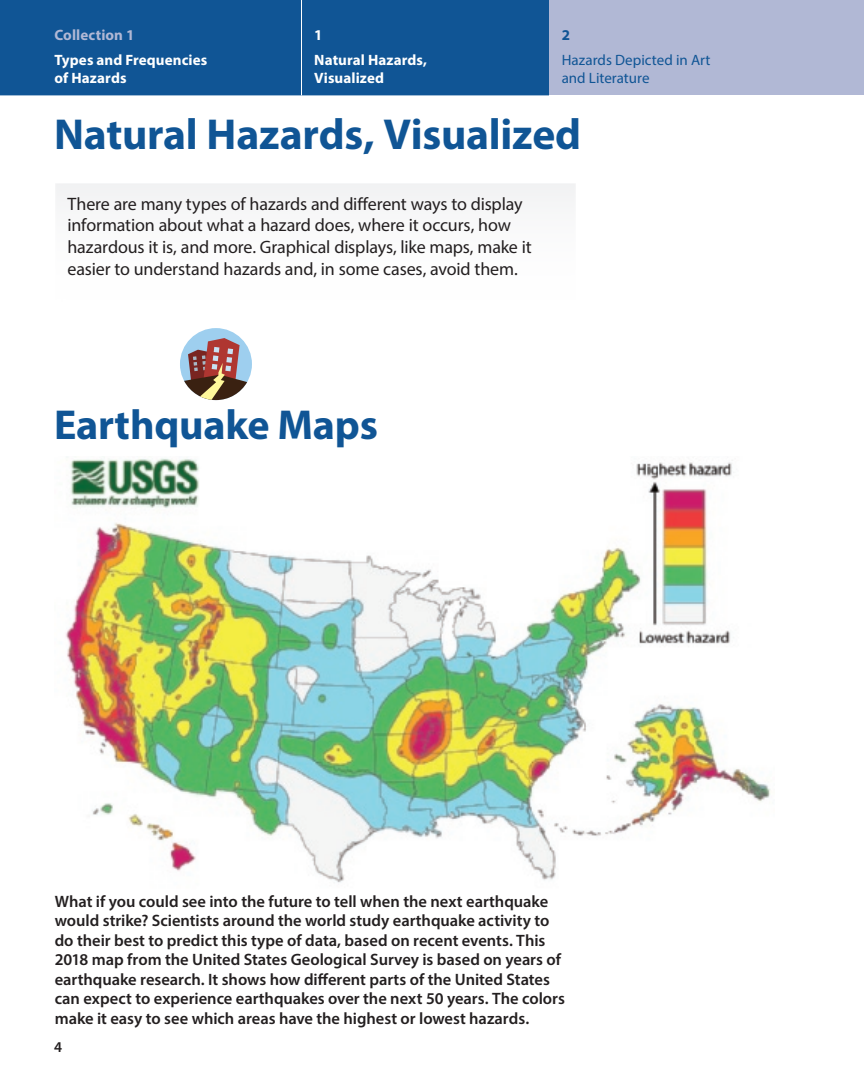
<style>
.page{position:relative;width:864px;height:1080px;background:#fff}
.page>*{position:absolute;margin:0;border:0;box-sizing:border-box;transform-origin:0 0}
.CK_A-Head{font:700 43.5px "Myriad Pro";letter-spacing:-.005em;color:#105595}
.CK_Box_Head{font:700 42px "Myriad Pro";letter-spacing:-.005em;color:#105595}
.CK_Feature_Box_Text{font:18px/21.6px "Myriad Pro";letter-spacing:-.01em;color:#231f20}
.CK_Caption{font:600 16.5px/19.5px "Myriad Pro";color:#231f20}
.CK_Feature_Box_Text-2{font:700 15px/18px "Myriad Pro";letter-spacing:.01em;color:#fff}
.CK_Feature_Box_Text-3{font:15px/18px "Myriad Pro";color:#105595}
.CK_Feature_Box_Text-4{font:700 15px "Myriad Pro";letter-spacing:.005em;color:#b1b8d5}
.CK_Feature_Box_Text-5{font:700 15px "Myriad Pro";color:#105595}
.t1{font:600 15px "Myriad Pro";color:#231f20}
</style>
<div class="page">
<img style="left:65px;top:458px;width:705px;height:425px">
<div style="left:55px;top:184px;width:521px;height:127px;background:#fbfbfb"></div>
<div style="left:0;top:0;width:549px;height:95px;background:#105595"></div>
<div style="left:549px;top:0;width:315px;height:95px;background:#b1b8d5"></div>
<hr style="left:301px;top:0;width:1px;height:95px;background:#fff">
<div style="left:180px;top:328px;width:72px;height:72px;background:#9ecfef;border-radius:50%"></div>
<svg style="left:184px;top:338px;width:63px;height:62px"></svg>
<p class="CK_Feature_Box_Text-4" style="left:55px;top:25px;width:81px">Collection 1</p>
<p class="CK_Feature_Box_Text-2" style="left:55px;top:50px;width:154px">Types and Frequencies of Hazards</p>
<p class="CK_Feature_Box_Text-2" style="left:314px;top:26px;width:10px">1</p>
<p class="CK_Feature_Box_Text-2" style="left:314px;top:50px;width:114px">Natural Hazards,<br>Visualized</p>
<p class="CK_Feature_Box_Text-5" style="left:562px;top:25px;width:10px">2</p>
<p class="CK_Feature_Box_Text-3" style="left:562px;top:50px;width:150px">Hazards Depicted in Art and Literature</p>
<p class="CK_A-Head" style="left:54px;top:106px;width:529px">Natural Hazards, Visualized</p>
<p class="CK_Feature_Box_Text" style="left:68px;top:193px;width:466px">There are many types of hazards and different ways to display information about what a hazard does, where it occurs, how hazardous it is, and more. Graphical displays, like maps, make it easier to understand hazards and, in some cases, avoid them.</p>
<p class="CK_Box_Head" style="left:54px;top:397px;width:325px">Earthquake Maps</p>
<p class="CK_Caption" style="left:55px;top:891px;width:512px">What if you could see into the future to tell when the next earthquake would strike? Scientists around the world study earthquake activity to do their best to predict this type of data, based on recent events. This 2018 map from the United States Geological Survey is based on years of earthquake research. It shows how different parts of the United States can expect to experience earthquakes over the next 50 years. The colors make it easy to see which areas have the highest or lowest hazards.</p>
<p class="t1" style="left:54px;top:1038px;width:10px">4</p>
</div>
